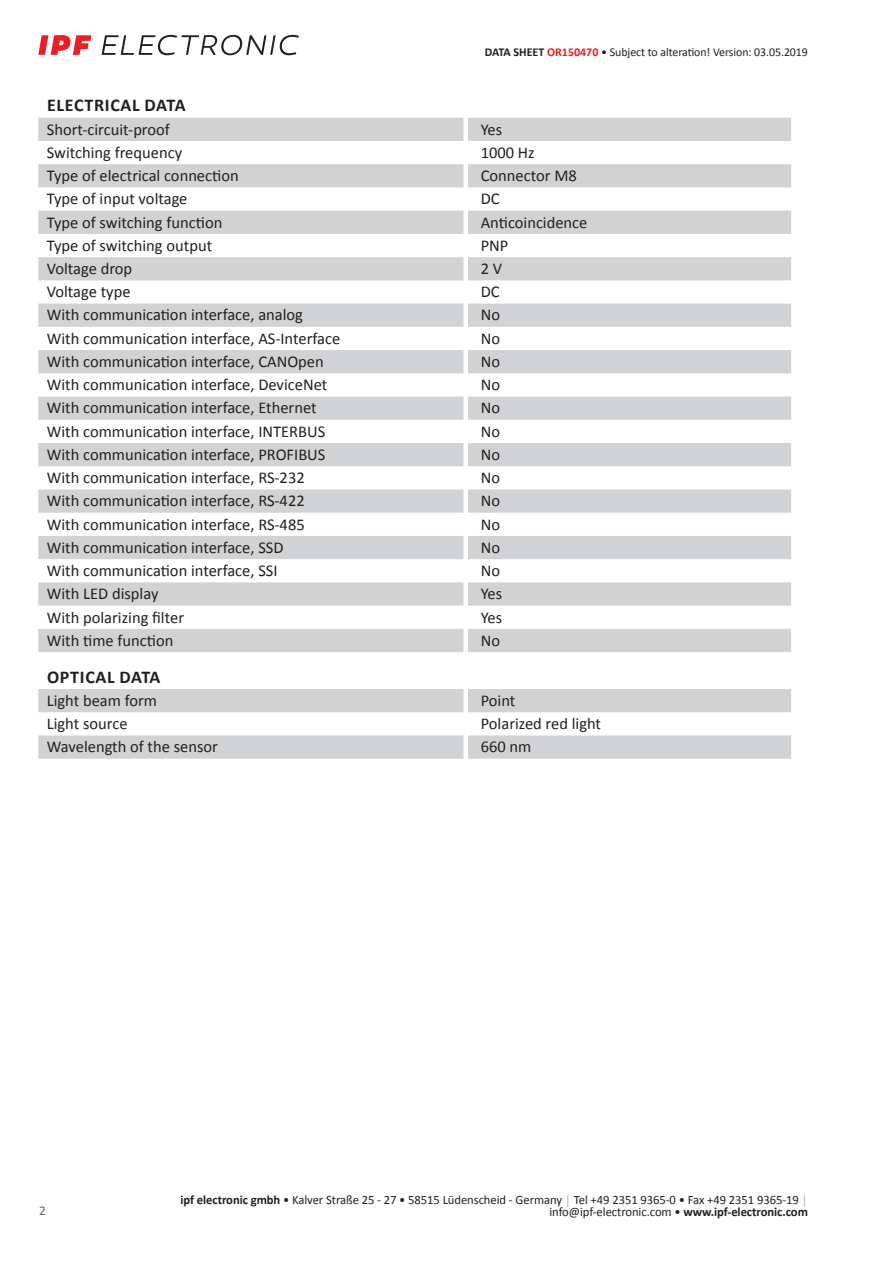
<style>
.page{position:relative;width:893px;height:1263px;background:#fff}
.page>*{position:absolute;margin:0;border:0;box-sizing:border-box;transform-origin:0 0}
.t1{font:700 18px "Calibri";letter-spacing:.04em;color:#231f20}
.t2{font:16.5px "Calibri";color:#231f20}
.t3{font:13.5px "Calibri";color:#636366}
.t4{font:12.75px/12.6px "Calibri";letter-spacing:-.005em;color:#231f20;text-align:right}
.t5{font:12px "Calibri";letter-spacing:-.005em;color:#231f20}
.s1{font-weight:700}
.s2{font-weight:700;color:#ee1d23}
.s3{color:#a8a9ad}
</style>
<div class="page">
<svg style="left:102px;top:35px;width:197px;height:20px"></svg>
<svg style="left:38px;top:35px;width:53px;height:20px"></svg>
<svg style="left:38px;top:118px;width:753px;height:534px;fill:#d4d5d7"></svg>
<svg style="left:38px;top:689px;width:753px;height:70px;fill:#d1d2d4"></svg>
<p class="t5" style="left:485px;top:44px;width:325px"><span class="s1">DATA SHEET</span> <span class="s2">OR150470</span> • Subject to alteration! Version: 03.05.2019</p>
<p class="t1" style="left:47px;top:93px;width:140px">ELECTRICAL DATA</p>
<p class="t2" style="left:47px;top:118px;width:125px">Short-circuit-proof</p>
<p class="t2" style="left:481px;top:118px;width:23px">Yes</p>
<p class="t2" style="left:47px;top:141px;width:137px">Switching frequency</p>
<p class="t2" style="left:481px;top:141px;width:55px">1000 Hz</p>
<p class="t2" style="left:47px;top:164px;width:193px">Type of electrical connection</p>
<p class="t2" style="left:481px;top:164px;width:98px">Connector M8</p>
<p class="t2" style="left:47px;top:187px;width:142px">Type of input voltage</p>
<p class="t2" style="left:481px;top:187px;width:20px">DC</p>
<p class="t2" style="left:47px;top:211px;width:177px">Type of switching function</p>
<p class="t2" style="left:481px;top:211px;width:108px">Anticoincidence</p>
<p class="t2" style="left:47px;top:234px;width:167px">Type of switching output</p>
<p class="t2" style="left:481px;top:234px;width:29px">PNP</p>
<p class="t2" style="left:47px;top:257px;width:87px">Voltage drop</p>
<p class="t2" style="left:481px;top:257px;width:23px">2V</p>
<p class="t2" style="left:47px;top:280px;width:85px">Voltage type</p>
<p class="t2" style="left:481px;top:280px;width:20px">DC</p>
<p class="t2" style="left:47px;top:304px;width:258px">With communication interface, analog</p>
<p class="t2" style="left:481px;top:304px;width:21px">No</p>
<p class="t2" style="left:47px;top:327px;width:295px">With communication interface, AS-Interface</p>
<p class="t2" style="left:481px;top:327px;width:21px">No</p>
<p class="t2" style="left:47px;top:350px;width:279px">With communication interface, CANOpen</p>
<p class="t2" style="left:481px;top:350px;width:21px">No</p>
<p class="t2" style="left:47px;top:373px;width:282px">With communication interface, DeviceNet</p>
<p class="t2" style="left:481px;top:373px;width:21px">No</p>
<p class="t2" style="left:47px;top:396px;width:271px">With communication interface, Ethernet</p>
<p class="t2" style="left:481px;top:396px;width:21px">No</p>
<p class="t2" style="left:47px;top:420px;width:280px">With communication interface, INTERBUS</p>
<p class="t2" style="left:481px;top:420px;width:21px">No</p>
<p class="t2" style="left:47px;top:443px;width:280px">With communication interface, PROFIBUS</p>
<p class="t2" style="left:481px;top:443px;width:21px">No</p>
<p class="t2" style="left:47px;top:466px;width:259px">With communication interface, RS-232</p>
<p class="t2" style="left:481px;top:466px;width:21px">No</p>
<p class="t2" style="left:47px;top:489px;width:259px">With communication interface, RS-422</p>
<p class="t2" style="left:481px;top:489px;width:21px">No</p>
<p class="t2" style="left:47px;top:513px;width:259px">With communication interface, RS-485</p>
<p class="t2" style="left:481px;top:513px;width:21px">No</p>
<p class="t2" style="left:47px;top:536px;width:238px">With communication interface, SSD</p>
<p class="t2" style="left:481px;top:536px;width:21px">No</p>
<p class="t2" style="left:47px;top:559px;width:232px">With communication interface, SSI</p>
<p class="t2" style="left:481px;top:559px;width:21px">No</p>
<p class="t2" style="left:47px;top:582px;width:113px">With LED display</p>
<p class="t2" style="left:481px;top:582px;width:23px">Yes</p>
<p class="t2" style="left:47px;top:606px;width:139px">With polarizing filter</p>
<p class="t2" style="left:481px;top:606px;width:23px">Yes</p>
<p class="t2" style="left:47px;top:629px;width:128px">With time function</p>
<p class="t2" style="left:481px;top:629px;width:21px">No</p>
<p class="t1" style="left:47px;top:664px;width:115px">OPTICAL DATA</p>
<p class="t2" style="left:47px;top:689px;width:112px">Light beam form</p>
<p class="t2" style="left:481px;top:689px;width:36px">Point</p>
<p class="t2" style="left:47px;top:712px;width:82px">Light source</p>
<p class="t2" style="left:481px;top:712px;width:122px">Polarized red light</p>
<p class="t2" style="left:47px;top:735px;width:173px">Wavelength of the sensor</p>
<p class="t2" style="left:481px;top:735px;width:52px">660 nm</p>
<p class="t3" style="left:39px;top:1201px;width:8px">2</p>
<p class="t4" style="left:180px;top:1193px;width:629px"><span class="s1">ipf electronic gmbh</span> • Kalver Straße 25 - 27 • 58515 Lüdenscheid - Germany <span class="s3">│</span> Tel +49 2351 9365-0 • Fax +49 2351 9365-19 <span class="s3">│ </span>info@ipf-electronic.com • <span class="s1">www.ipf-electronic.com</span></p>
</div>
